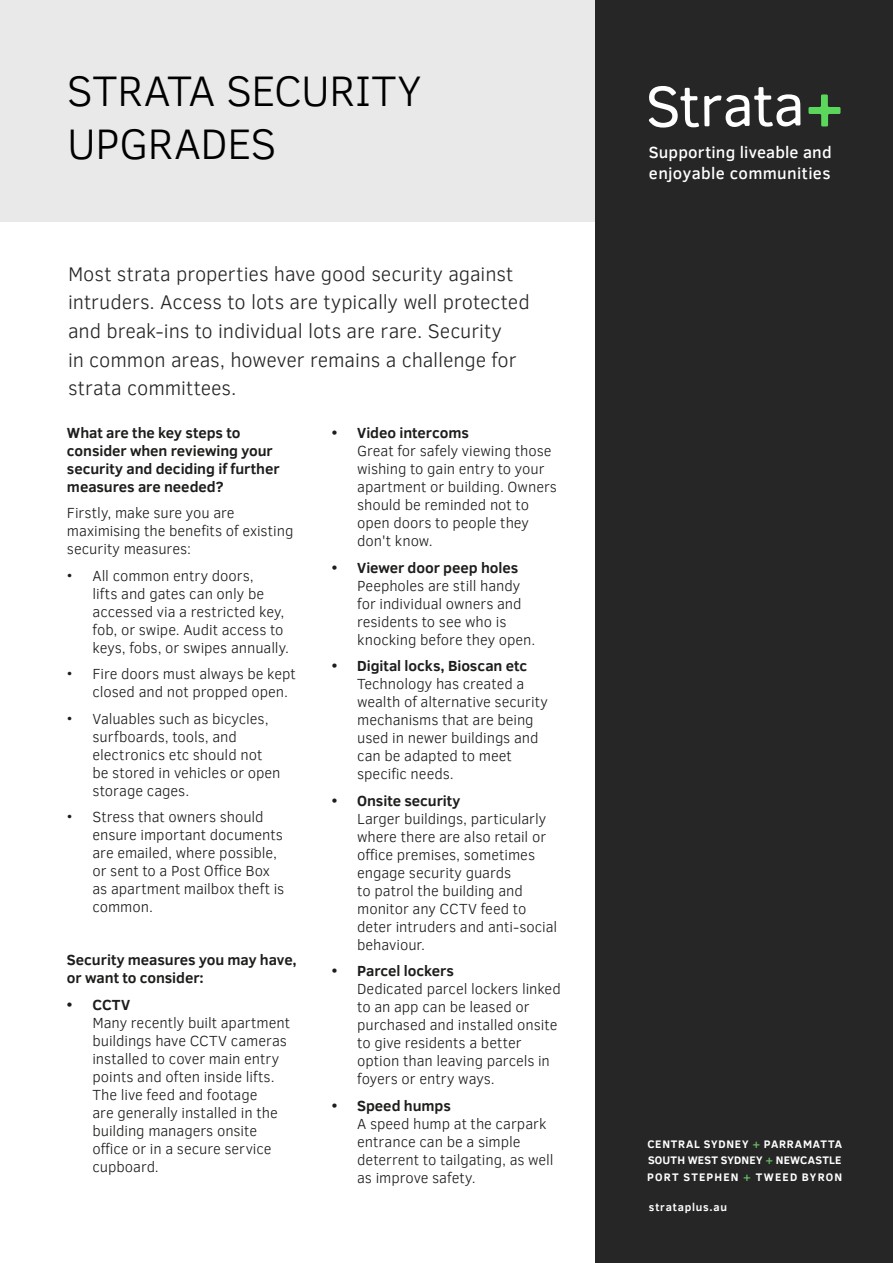
<style>
.page{position:relative;width:893px;height:1263px;background:#fff}
.page>*{position:absolute;margin:0;border:0;box-sizing:border-box;transform-origin:0 0}
.Subheading_2_Blk{font:300 43.8px/52.5px "Clear Sans";letter-spacing:-.025em;color:#000}
.CV_Lead_In{font:300 20.25px/28.7px "Clear Sans";letter-spacing:-.005em;color:#262626}
.CV_Lead_In-2{font:500 16.5px/20.7px "Clear Sans";letter-spacing:.015em;color:#fff}
.Body{font:300 15px/18px "Clear Sans";letter-spacing:-.005em;color:#1d1d1b}
.Body-2{font:700 15px/18px "Clear Sans";letter-spacing:-.005em;color:#1d1d1b}
.t1{font:700 11.25px "Clear Sans";letter-spacing:.065em;color:#fff}
.t2{font:700 11.25px "Clear Sans";letter-spacing:.015em;color:#fff}
.t3{font:700 11.25px "Clear Sans";letter-spacing:.105em;color:#fff}
.s1{font-weight:700}
.s2{color:#6dc069}
</style>
<div class="page">
<div style="left:0;top:0;width:893px;height:222px;background:#e9e9ea"></div>
<div style="left:595px;top:0;width:298px;height:1263px;background:#262626"></div>
<svg style="left:649px;top:86px;width:151px;height:42px"></svg>
<svg style="left:808px;top:94px;width:32px;height:32px"></svg>
<p class="Subheading_2_Blk" style="left:67px;top:65px;width:356px">STRATA SECURITY<br>UPGRADES</p>
<p class="CV_Lead_In" style="left:68px;top:259px;width:463px">Most strata properties have good security against intruders. Access to lots are typically well protected and break-ins to individual lots are rare. Security<br>in common areas, however remains a challenge for strata committees.</p>
<p class="Body-2" style="left:67px;top:423px;width:214px">What are the key steps to consider when reviewing your security and deciding if further measures are needed?</p>
<p class="Body" style="left:67px;top:504px;width:228px">Firstly, make sure you are maximising the benefits of existing security measures:</p>
<p class="Body" style="left:92px;top:566px;width:198px;text-indent:-26px">• All common entry doors,<br>lifts and gates can only be accessed via a restricted key, fob, or swipe. Audit access to keys, fobs, or swipes annually.</p>
<p class="Body" style="left:92px;top:665px;width:205px;text-indent:-26px">• Fire doors must always be kept closed and not propped open.</p>
<p class="Body" style="left:92px;top:709px;width:190px;text-indent:-26px">• Valuables such as bicycles, surfboards, tools, and electronics etc should not be stored in vehicles or open storage cages.</p>
<p class="Body" style="left:92px;top:808px;width:193px;text-indent:-26px">• Stress that owners should ensure important documents are emailed, where possible, or sent to a Post Office Box as apartment mailbox theft is common.</p>
<p class="Body-2" style="left:67px;top:950px;width:231px">Security measures you may have, or want to consider:</p>
<p class="Body" style="left:92px;top:995px;width:199px;text-indent:-26px"><span class="s1">• CCTV<br></span>Many recently built apartment buildings have CCTV cameras installed to cover main entry points and often inside lifts.<br>The live feed and footage<br>are generally installed in the building managers onsite office or in a secure service cupboard.</p>
<p class="Body" style="left:357px;top:424px;width:201px;text-indent:-26px"><span class="s1">• Video intercoms<br></span>Great for safely viewing those wishing to gain entry to your apartment or building. Owners should be reminded not to open doors to people they don't know.</p>
<p class="Body" style="left:357px;top:558px;width:180px;text-indent:-26px"><span class="s1">• Viewer door peep holes<br></span>Peepholes are still handy for individual owners and residents to see who is knocking before they open.</p>
<p class="Body" style="left:357px;top:657px;width:192px;text-indent:-26px"><span class="s1">• Digital locks, Bioscan etc<br></span>Technology has created a wealth of alternative security mechanisms that are being used in newer buildings and can be adapted to meet specific needs.</p>
<p class="Body" style="left:357px;top:792px;width:202px;text-indent:-26px"><span class="s1">• Onsite security<br></span>Larger buildings, particularly where there are also retail or office premises, sometimes engage security guards<br>to patrol the building and monitor any CCTV feed to deter intruders and anti-social behaviour.</p>
<p class="Body" style="left:357px;top:962px;width:205px;text-indent:-26px"><span class="s1">• Parcel lockers<br></span>Dedicated parcel lockers linked to an app can be leased or purchased and installed onsite to give residents a better option than leaving parcels in foyers or entry ways.</p>
<p class="Body" style="left:357px;top:1097px;width:198px;text-indent:-26px"><span class="s1">• Speed humps<br></span>A speed hump at the carpark entrance can be a simple deterrent to tailgating, as well as improve safety.</p>
<p class="CV_Lead_In-2" style="left:649px;top:142px;width:184px">Supporting liveable and enjoyable communities</p>
<p class="t1" style="left:647px;top:1136px;width:196px">CENTRAL SYDNEY <span class="s2">+</span> PARRAMATTA</p>
<p class="t2" style="left:648px;top:1152px;width:195px">SOUTH WEST SYDNEY <span class="s2">+</span> NEWCASTLE</p>
<p class="t3" style="left:647px;top:1168px;width:197px">PORT STEPHEN <span class="s2">+</span> TWEED BYRON</p>
<p class="t1" style="left:649px;top:1199px;width:80px">strataplus.au</p>
</div>
